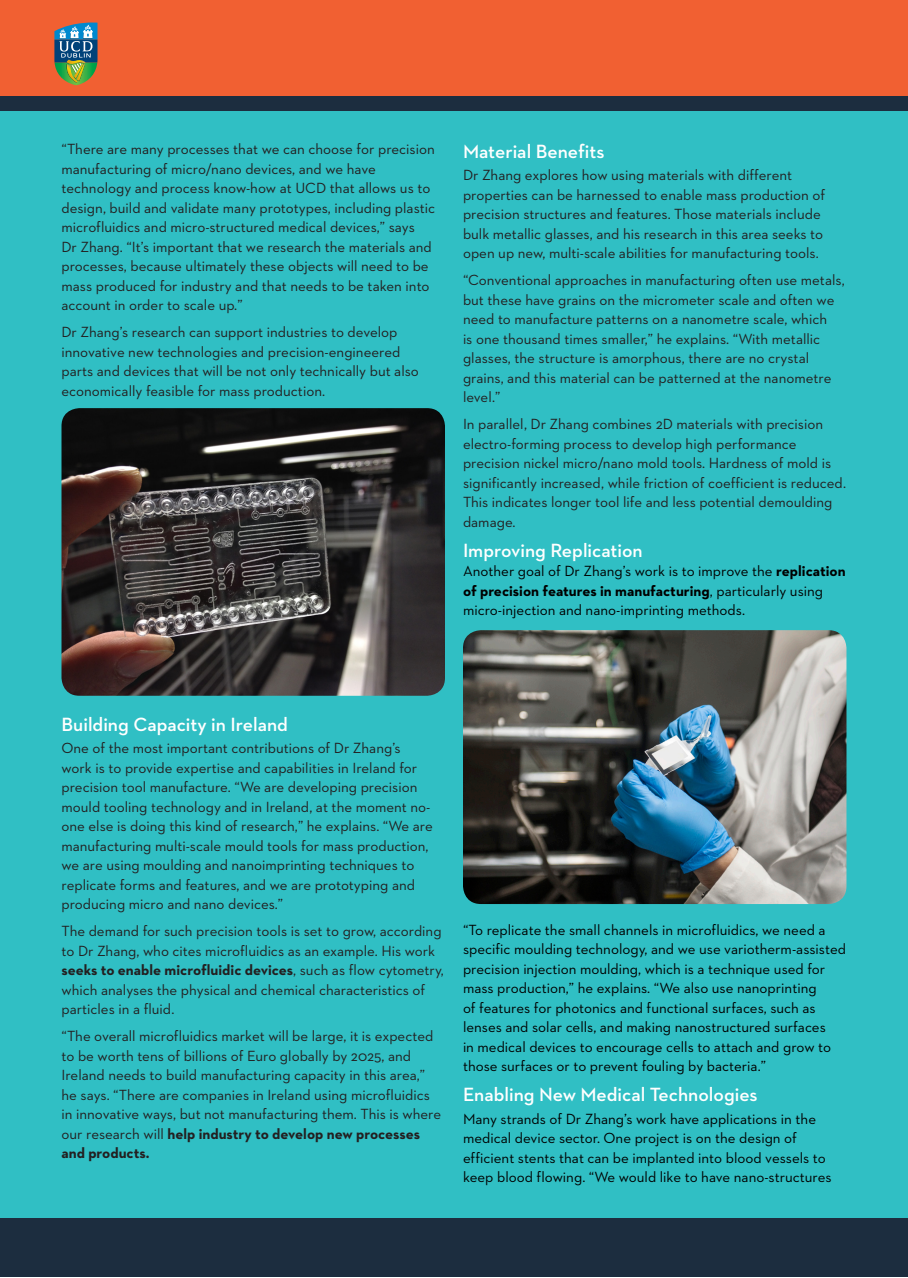
<style>
.page{position:relative;width:908px;height:1278px;background:#fff}
.page>*{position:absolute;margin:0;border:0;box-sizing:border-box;transform-origin:0 0}
.t1{font:600 19.5px "Neutraface 2 Text";color:#fff}
.t2{font:15px/19.5px "Neutraface 2 Text";color:#231f20}
.t3{font:15px/19.5px "Neutraface 2 Text";color:#000}
.s1{font-weight:700}
</style>
<div class="page">
<div style="left:0;top:0;width:908px;height:96px;background:#f16032"></div>
<div style="left:1px;top:96px;width:907px;height:15px;background:#1c2d3f"></div>
<div style="left:1px;top:1217px;width:907px;height:60px;background:#1c2d3f"></div>
<div style="left:1px;top:111px;width:907px;height:1106px;background:#30bfc4"></div>
<img style="left:62px;top:408px;width:383px;height:288px">
<img style="left:463px;top:630px;width:383px;height:274px">
<svg style="left:54px;top:23px;width:44px;height:62px;background:#5d857b"></svg>
<p class="t2" style="left:62px;top:139px;width:375px">“There are many processes that we can choose for precision manufacturing of micro/nano devices, and we have technology and process know-how at UCD that allows us to design, build and validate many prototypes, including plastic microfluidics and micro-structured medical devices,” says<br>Dr Zhang. “It’s important that we research the materials and processes, because ultimately these objects will need to be mass produced for industry and that needs to be taken into account in order to scale up.”</p>
<p class="t2" style="left:62px;top:322px;width:359px">Dr Zhang’s research can support industries to develop innovative new technologies and precision-engineered parts and devices that will be not only technically but also economically feasible for mass production.</p>
<p class="t1" style="left:463px;top:139px;width:143px">Material Benefits</p>
<p class="t2" style="left:463px;top:165px;width:364px">Dr Zhang explores how using materials with different properties can be harnessed to enable mass production of precision structures and features. Those materials include bulk metallic glasses, and his research in this area seeks to open up new, multi-scale abilities for manufacturing tools.</p>
<p class="t2" style="left:463px;top:270px;width:383px">“Conventional approaches in manufacturing often use metals, but these have grains on the micrometer scale and often we need to manufacture patterns on a nanometre scale, which<br>is one thousand times smaller,” he explains. “With metallic glasses, the structure is amorphous, there are no crystal grains, and this material can be patterned at the nanometre level.”</p>
<p class="t2" style="left:463px;top:414px;width:385px">In parallel, Dr Zhang combines 2D materials with precision electro-forming process to develop high performance precision nickel micro/nano mold tools. Hardness of mold is significantly increased, while friction of coefficient is reduced.<br>This indicates longer tool life and less potential demoulding damage.</p>
<p class="t1" style="left:463px;top:538px;width:181px">Improving Replication</p>
<p class="t3" style="left:463px;top:561px;width:384px">Another goal of Dr Zhang’s work is to improve the <span class="s1">replication of precision features in manufacturing</span>, particularly using micro-injection and nano-imprinting methods.</p>
<p class="t1" style="left:62px;top:712px;width:228px">Building Capacity in Ireland</p>
<p class="t2" style="left:62px;top:738px;width:373px">One of the most important contributions of Dr Zhang’s work is to provide expertise and capabilities in Ireland for precision tool manufacture. “We are developing precision mould tooling technology and in Ireland, at the moment no&shy;one else is doing this kind of research,” he explains. “We are manufacturing multi-scale mould tools for mass production, we are using moulding and nanoimprinting techniques to replicate forms and features, and we are prototyping and producing micro and nano devices.”</p>
<p class="t2" style="left:62px;top:921px;width:384px">The demand for such precision tools is set to grow, according to Dr Zhang, who cites microfluidics as an example. His work <span class="s1">seeks to enable microfluidic devices</span>, such as flow cytometry, which analyses the physical and chemical characteristics of particles in a fluid.</p>
<p class="t2" style="left:62px;top:1026px;width:381px">“The overall microfluidics market will be large, it is expected to be worth tens of billions of Euro globally by 2025, and Ireland needs to build manufacturing capacity in this area,” he says. “There are companies in Ireland using microfluidics in innovative ways, but not manufacturing them. This is where our research will <span class="s1">help industry to develop new processes and products.</span></p>
<p class="t3" style="left:463px;top:920px;width:384px">“To replicate the small channels in microfluidics, we need a specific moulding technology, and we use variotherm-assisted precision injection moulding, which is a technique used for mass production,” he explains. “We also use nanoprinting<br>of features for photonics and functional surfaces, such as lenses and solar cells, and making nanostructured surfaces<br>in medical devices to encourage cells to attach and grow to those surfaces or to prevent fouling by bacteria.”</p>
<p class="t1" style="left:463px;top:1082px;width:296px">Enabling New Medical Technologies</p>
<p class="t3" style="left:463px;top:1109px;width:370px">Many strands of Dr Zhang’s work have applications in the medical device sector. One project is on the design of efficient stents that can be implanted into blood vessels to keep blood flowing. “We would like to have nano-structures</p>
</div>
